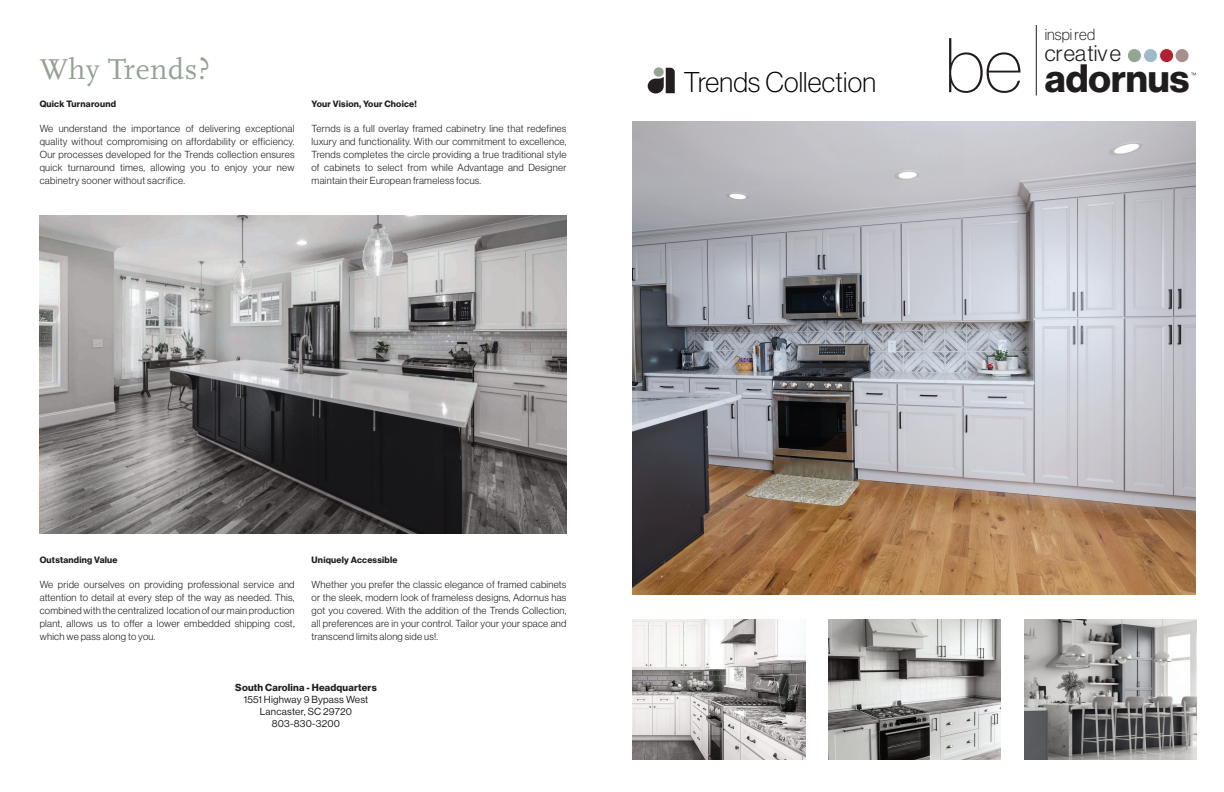
<style>
.page{position:relative;width:1224px;height:792px;background:#fff}
.page>*{position:absolute;margin:0;border:0;box-sizing:border-box;transform-origin:0 0}
.t1{font:75.6px "Haas Grot Disp 25 X Thin";color:#211d1f}
.t2{font:700 38.7px "Haas Grot Disp 75";color:#211d1f}
.t3{font:30px "Scala OT";letter-spacing:.02em;color:#94a393}
.t4{font:100 28px "Haas Grot Disp 35";letter-spacing:.01em;color:#000}
.t5{font:300 22.1px "Haas Grot Disp 45";color:#211d1f}
.t6{font:100 15.7px "Haas Grot Disp 35";color:#211d1f}
.t7{font:300 10px/13px "Haas Grot Disp 45";letter-spacing:.025em;color:#231f20;text-align:justify}
.t8{font:10px/12px "Haas Grot Disp 55 Roman";letter-spacing:.02em;color:#231f20;text-align:center}
.t9{font:700 10px "Haas Grot Disp 75";letter-spacing:.02em;color:#231f20}
.t10{font:700 9px "Haas Grot Disp 75";letter-spacing:.025em;color:#231f20}
</style>
<div class="page">
<img style="left:633px;top:121px;width:563px;height:474px">
<svg style="left:648px;top:68px;width:27px;height:26px"></svg>
<hr style="left:1036px;top:25px;width:1px;height:70px;background:#211d1f">
<div style="left:1127px;top:48px;width:15px;height:15px;background:#92a696;border-radius:50%"></div>
<div style="left:1127px;top:48px;width:15px;height:15px;border:1px solid #fff;border-radius:50%"></div>
<div style="left:1143px;top:48px;width:15px;height:15px;background:#9ebac8;border-radius:50%"></div>
<div style="left:1143px;top:48px;width:15px;height:15px;border:1px solid #fff;border-radius:50%"></div>
<div style="left:1159px;top:48px;width:15px;height:15px;background:#b12132;border-radius:50%"></div>
<div style="left:1159px;top:48px;width:15px;height:15px;border:1px solid #fff;border-radius:50%"></div>
<div style="left:1175px;top:48px;width:14px;height:15px;background:#a68f8d;border-radius:50%"></div>
<div style="left:1175px;top:48px;width:14px;height:15px;border:1px solid #fff;border-radius:50%"></div>
<svg style="left:633px;top:620px;width:173px;height:140px"></svg>
<svg style="left:828px;top:620px;width:173px;height:140px;background:#a4a3a2"></svg>
<svg style="left:1024px;top:620px;width:173px;height:140px;background:#959493"></svg>
<svg style="left:40px;top:216px;width:526px;height:318px;background:#888686"></svg>
<h3 class="t3" style="left:40px;top:53px;width:172px">Why Trends?</h3>
<p class="t10" style="left:40px;top:99px;width:78px">Quick Turnaround</p>
<p class="t7" style="left:40px;top:122px;width:256px">We understand the importance of delivering exceptional quality without compromising on affordability or efficiency.<br>Our processes developed for the Trends collection ensures quick turnaround times, allowing you to enjoy your new cabinetry sooner without sacrifice.</p>
<p class="t10" style="left:312px;top:99px;width:107px">Your Vision, Your Choice!</p>
<p class="t7" style="left:312px;top:122px;width:256px">Ternds is a full overlay framed cabinetry line that redefines luxury and functionality. With our commitment to excellence, Trends completes the circle providing a true traditional style of cabinets to select from while Advantage and Designer maintain their European frameless focus.</p>
<h3 class="t6" style="left:1045px;top:26px;width:52px">inspi red</h3>
<h3 class="t5" style="left:1045px;top:41px;width:78px">creative</h3>
<h1 class="t1" style="left:945px;top:23px;width:79px">be</h1>
<h3 class="t4" style="left:684px;top:67px;width:194px">Trends Collection</h3>
<h2 class="t2" style="left:1045px;top:56px;width:146px">adornus</h2>
<p class="t10" style="left:40px;top:555px;width:79px">Outstanding Value</p>
<p class="t7" style="left:40px;top:578px;width:256px">We pride ourselves on providing professional service and attention to detail at every step of the way as needed. This, combined with the centralized location of our main production plant, allows us to offer a lower embedded shipping cost, which we pass along to you.</p>
<p class="t10" style="left:312px;top:555px;width:87px">Uniquely Accessible</p>
<p class="t7" style="left:312px;top:578px;width:256px">Whether you prefer the classic elegance of framed cabinets or the sleek, modern look of frameless designs, Adornus has got you covered. With the addition of the Trends Collection, all preferences are in your control. Tailor your your space and transcend limits along side us!.</p>
<p class="t9" style="left:235px;top:681px;width:143px">South Carolina - Headquarters</p>
<p class="t8" style="left:244px;top:693px;width:126px">1551 Highway 9 Bypass West<br>Lancaster, SC 29720<br>803-830-3200</p>
</div>
